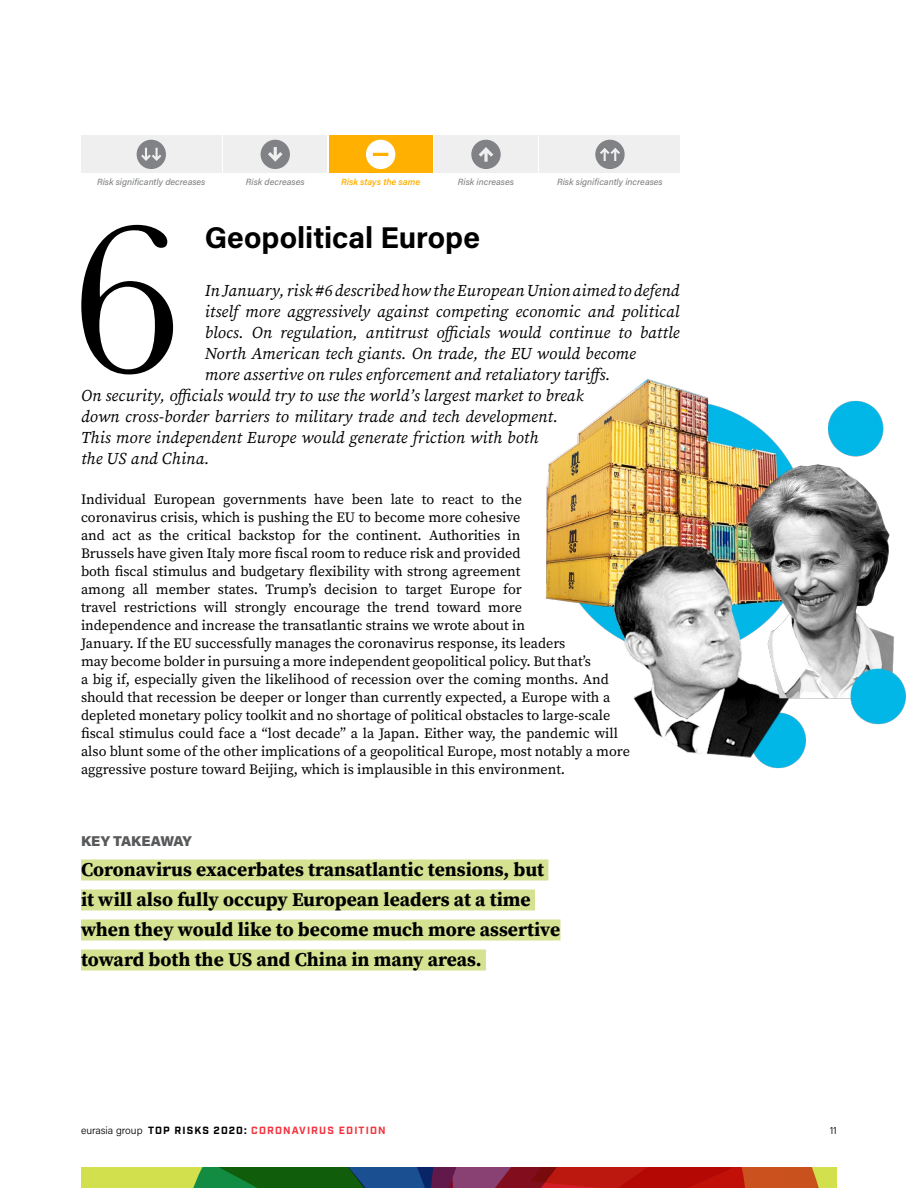
<style>
.page{position:relative;width:918px;height:1188px;background:#fff}
.page>*{position:absolute;margin:0;border:0;box-sizing:border-box;transform-origin:0 0}
.t1{font:222.6px "Baskerville";color:#000}
.t2{font:700 30px "Acumin Pro";color:#000}
.t3{font:700 19.5px/30px "Source Serif Pro";color:#000}
.t4{font:italic 16.5px "Source Serif Pro";letter-spacing:.01em;color:#000}
.t5{font:14.25px/18px "Source Serif Pro";color:#000}
.t6{font:900 14.25px "Acumin Pro";letter-spacing:-.005em;color:#58595b}
.t7{font:700 10.5px "Industry";letter-spacing:.11em;color:#f33540}
.t8{font:300 10.5px "Acumin Pro";color:#000}
.t9{font:italic 500 9px "Acumin Pro";color:#808285}
.t10{font:italic 600 9px "Acumin Pro";color:#ffb000}
.s1{font-family:"Acumin Pro";font-weight:300;color:#000}
.s2{color:#000}
</style>
<div class="page">
<svg style="left:81px;top:1167px;width:756px;height:21px;background:#835731"></svg>
<div style="left:81px;top:136px;width:141px;height:37px;background:#efefef"></div>
<div style="left:329px;top:136px;width:103px;height:37px;background:#ffb000"></div>
<div style="left:434px;top:136px;width:104px;height:37px;background:#efefef"></div>
<div style="left:224px;top:136px;width:103px;height:37px;background:#efefef"></div>
<div style="left:540px;top:136px;width:140px;height:37px;background:#efefef"></div>
<svg style="left:366px;top:140px;width:29px;height:29px"></svg>
<svg style="left:471px;top:140px;width:30px;height:29px"></svg>
<svg style="left:261px;top:140px;width:29px;height:29px"></svg>
<svg style="left:595px;top:140px;width:30px;height:29px"></svg>
<svg style="left:137px;top:140px;width:29px;height:29px"></svg>
<img style="left:545px;top:379px;width:361px;height:390px">
<div style="left:81px;top:860px;width:467px;height:20px;background:#d5e292"></div>
<div style="left:81px;top:890px;width:454px;height:20px;background:#d5e292"></div>
<div style="left:81px;top:920px;width:480px;height:20px;background:#d5e292"></div>
<div style="left:81px;top:950px;width:405px;height:20px;background:#d5e292"></div>
<p class="t9" style="left:97px;top:176px;width:110px">Risk significantly decreases</p>
<p class="t9" style="left:246px;top:176px;width:60px">Risk decreases</p>
<p class="t10" style="left:341px;top:176px;width:81px">Risk stays the same</p>
<p class="t9" style="left:458px;top:176px;width:58px">Risk increases</p>
<p class="t9" style="left:557px;top:176px;width:107px">Risk significantly increases</p>
<h1 class="t1" style="left:71px;top:157px;width:113px">6</h1>
<h2 class="t2" style="left:205px;top:216px;width:277px">Geopolitical Europe</h2>
<p class="t4" style="left:205px;top:280px;width:476px">In January, risk #6 described how the European Union aimed to defend</p>
<p class="t4" style="left:205px;top:301px;width:476px">itself more aggressively against competing economic and political</p>
<p class="t4" style="left:205px;top:322px;width:476px">blocs. On regulation, antitrust officials would continue to battle</p>
<p class="t4" style="left:205px;top:343px;width:433px">North American tech giants. On trade, the EU would become</p>
<p class="t4" style="left:205px;top:364px;width:407px">more assertive on rules enforcement and retaliatory tariffs.</p>
<p class="t4" style="left:81px;top:385px;width:504px">On security, officials would try to use the world’s largest market to break</p>
<p class="t4" style="left:81px;top:406px;width:479px">down cross-border barriers to military trade and tech development.</p>
<p class="t4" style="left:81px;top:427px;width:459px">This more independent Europe would generate friction with both</p>
<p class="t4" style="left:81px;top:448px;width:130px">the US and China.</p>
<p class="t5" style="left:81px;top:490px;width:551px">Individual European governments have been late to react to the<br>coronavirus crisis, which is pushing the EU to become more cohesive<br>and act as the critical backstop for the continent. Authorities in<br>Brussels have given Italy more fiscal room to reduce risk and provided<br>both fiscal stimulus and budgetary flexibility with strong agreement<br>among all member states. Trump’s decision to target Europe for<br>travel restrictions will strongly encourage the trend toward more<br>independence and increase the transatlantic strains we wrote about in<br>January. If the EU successfully manages the coronavirus response, its leaders<br>may become bolder in pursuing a more independent geopolitical policy. But that’s<br>a big if, especially given the likelihood of recession over the coming months. And should that recession be deeper or longer than currently expected, a Europe with a depleted monetary policy toolkit and no shortage of political obstacles to large-scale fiscal stimulus could face a “lost decade” a la Japan. Either way, the pandemic will also blunt some of the other implications of a geopolitical Europe, most notably a more aggressive posture toward Beijing, which is implausible in this environment.</p>
<p class="t6" style="left:81px;top:831px;width:112px">KEY TAKEAWAY</p>
<h3 class="t3" style="left:81px;top:854px;width:481px">Coronavirus exacerbates transatlantic tensions, but it will also fully occupy European leaders at a time when they would like to become much more assertive toward both the US and China in many areas.</h3>
<p class="t7" style="left:81px;top:1124px;width:306px"><span class="s1">eurasia group</span> <span class="s2">TOP RISKS 2020:</span> CORONAVIRUS EDITION</p>
<p class="t8" style="left:830px;top:1123px;width:9px">11</p>
</div>
